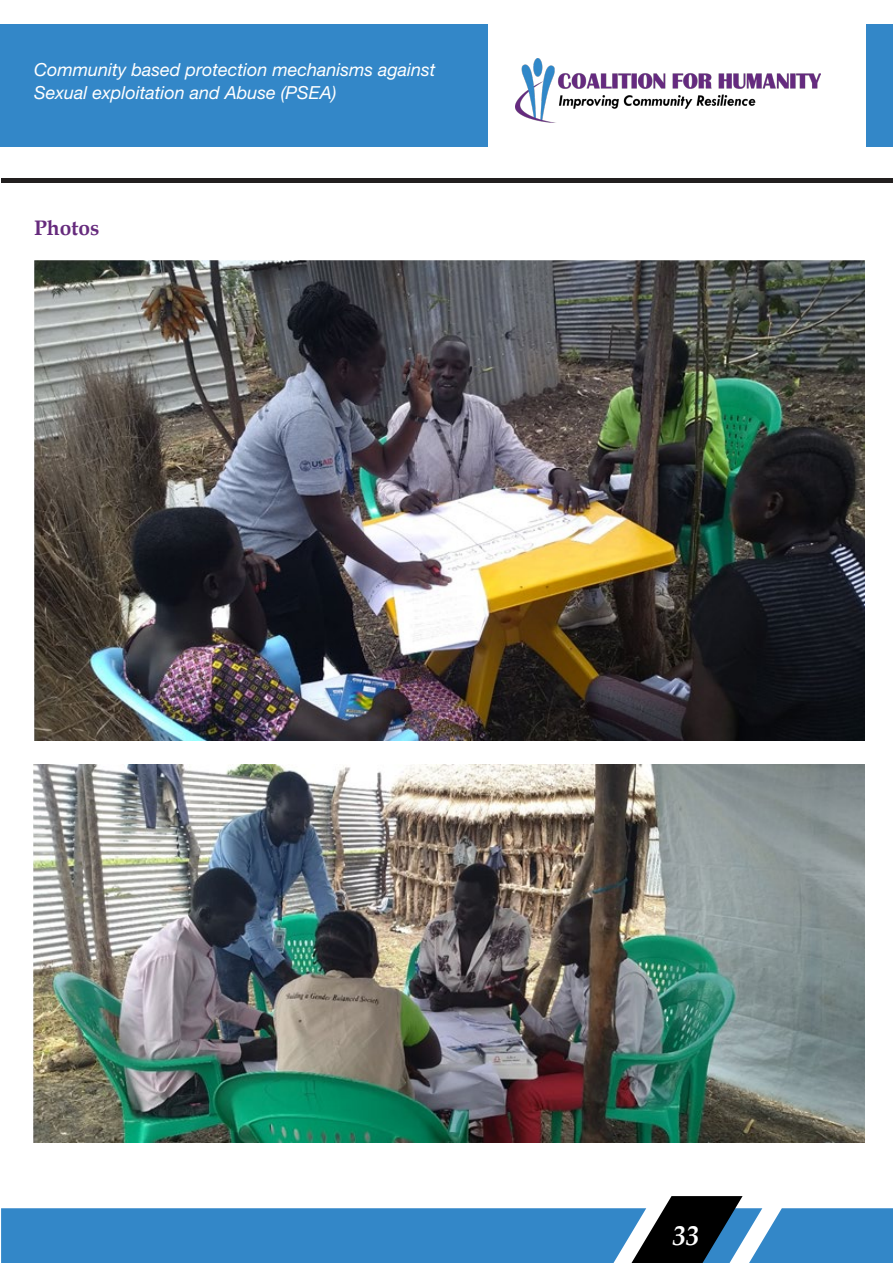
<style>
.page{position:relative;width:893px;height:1263px;background:#fff}
.page>*{position:absolute;margin:0;border:0;box-sizing:border-box;transform-origin:0 0}
.t1{font:italic 700 27px "Book Antiqua";color:#fff}
.t2{font:700 21px "Book Antiqua";color:#662b7d}
.t3{font:italic 18px/22.8px "Helvetica Neue LT Std";color:#fff}
</style>
<div class="page">
<img style="left:515px;top:58px;width:305px;height:64px">
<hr style="left:1px;top:178px;width:892px;height:4px;background:#221f1f">
<div style="left:0;top:24px;width:487px;height:122px;background:#3387c8"></div>
<div style="left:866px;top:24px;width:27px;height:122px;background:#3387c8"></div>
<svg style="left:1px;top:1196px;width:892px;height:67px"></svg>
<img style="left:34px;top:260px;width:831px;height:480px">
<img style="left:33px;top:765px;width:831px;height:377px">
<p class="t3" style="left:34px;top:58px;width:403px">Community based protection mechanisms against<br>Sexual exploitation and Abuse (PSEA)</p>
<p class="t2" style="left:34px;top:214px;width:67px">Photos</p>
<h1 class="t1" style="left:672px;top:1217px;width:28px">33</h1>
</div>
